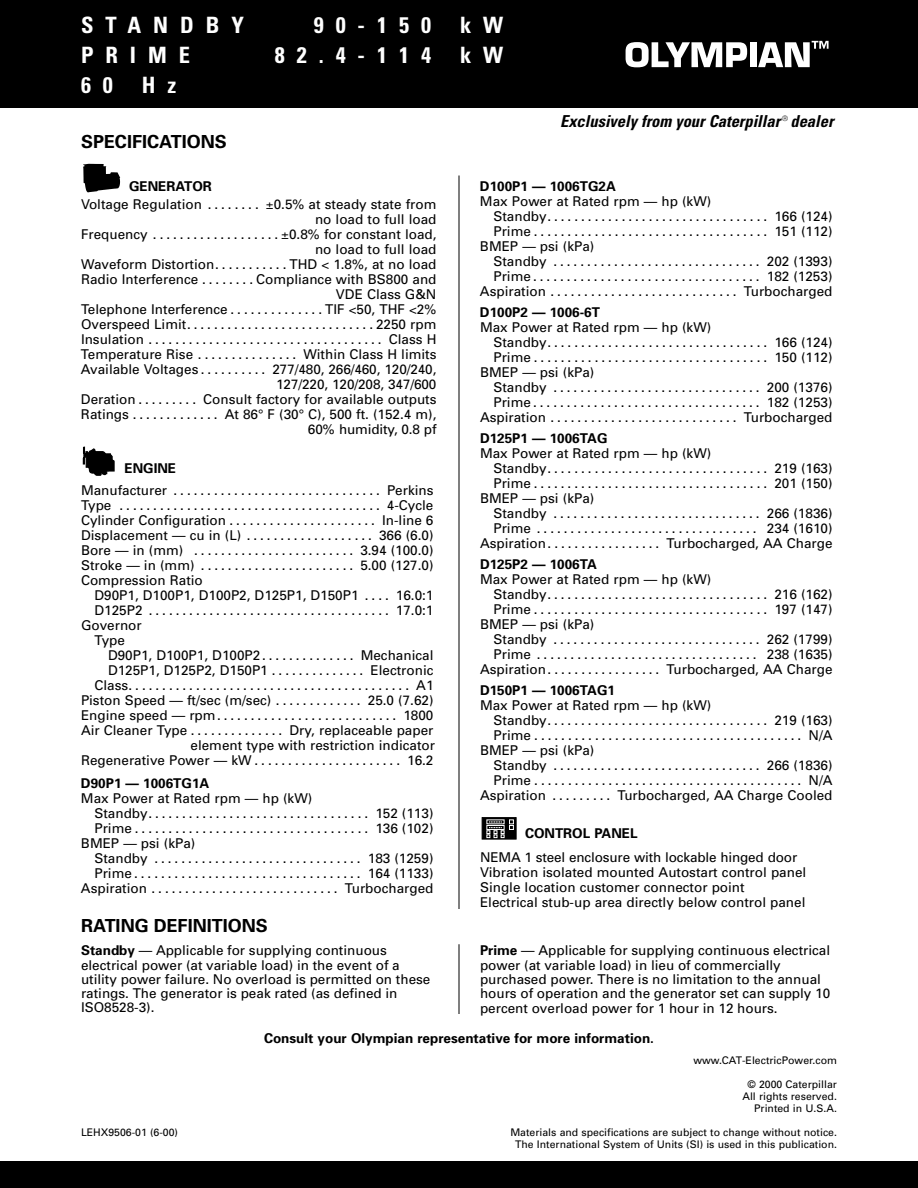
<style>
.page{position:relative;width:918px;height:1188px;background:#fff}
.page>*{position:absolute;margin:0;border:0;box-sizing:border-box;transform-origin:0 0}
.t1{font:700 condensed 22.5px "Univers";letter-spacing:.535em;color:#fff}
.t2{font:700 18px "Univers";color:#000}
.t3{font:italic 700 condensed 16.5px "Univers";color:#000}
.t4{font:13.5px/15px "Univers";color:#000}
.t5{font:700 13.5px "Univers";color:#000}
.t6{font:10.5px/12px "Univers";color:#000;text-align:right}
.s1{font-weight:700}
</style>
<div class="page">
<div style="left:0;top:0;width:918px;height:108px;background:#000"></div>
<svg style="left:626px;top:42px;width:121px;height:25px"></svg>
<div style="left:750px;top:42px;width:6px;height:25px;background:#fff"></div>
<svg style="left:758px;top:41px;width:71px;height:26px"></svg>
<div style="left:0;top:1161px;width:918px;height:27px;background:#000"></div>
<hr style="left:459px;top:944px;width:1px;height:70px;background:#000">
<div style="left:482px;top:817px;width:35px;height:22px;background:#000;border:1px solid #000"></div>
<svg style="left:486px;top:819px;width:28px;height:19px"></svg>
<svg style="left:82px;top:446px;width:33px;height:30px"></svg>
<svg style="left:83px;top:164px;width:37px;height:28px"></svg>
<hr style="left:459px;top:176px;width:1px;height:733px;background:#000">
<h1 class="t1" style="left:81px;top:17px;width:165px">STANDBY</h1>
<h1 class="t1" style="left:314px;top:17px;width:119px">90-150</h1>
<h1 class="t1" style="left:460px;top:17px;width:45px">k W</h1>
<h1 class="t1" style="left:81px;top:47px;width:111px">PRIME</h1>
<h1 class="t1" style="left:275px;top:47px;width:158px">82.4-114</h1>
<h1 class="t1" style="left:460px;top:47px;width:45px">k W</h1>
<h1 class="t1" style="left:81px;top:77px;width:33px">6 0</h1>
<h1 class="t1" style="left:142px;top:77px;width:36px">H z</h1>
<h2 class="t2" style="left:81px;top:135px;width:147px">SPECIFICATIONS</h2>
<p class="t3" style="left:560px;top:115px;width:275px">Exclusively from your Caterpillar ➔ dealer</p>
<p class="t5" style="left:129px;top:181px;width:85px">GENERATOR</p>
<p class="t4" style="left:81px;top:198px;width:357px;text-align:right">Voltage Regulation . . . . . . . . ±0.5% at steady state from no load to full load<br>Frequency . . . . . . . . . . . . . . . . . . . ±0.8% for constant load, no load to full load<br>Waveform Distortion. . . . . . . . . . . THD &lt; 1.8%, at no load Radio Interference . . . . . . . . Compliance with BS800 and VDE Class G&amp;N<br>Telephone Interference . . . . . . . . . . . . . . TIF &lt;50, THF &lt;2% Overspeed Limit............................2250 rpm Insulation................................... Class H Temperature Rise . . . . . . . . . . . . . . . Within Class H limits Available Voltages . . . . . . . . . . 277/480, 266/460, 120/240, 127/220, 120/208, 347/600<br>Deration . . . . . . . . . Consult factory for available outputs Ratings . . . . . . . . . . . . . At 86° F (30° C), 500 ft. (152.4 m), 60% humidity, 0.8 pf</p>
<p class="t5" style="left:124px;top:463px;width:53px">ENGINE</p>
<p class="t4" style="left:81px;top:484px;width:354px;text-align:justify">Manufacturer ............................... Perkins Type ....................................... 4-Cycle Cylinder Configuration . . . . . . . . . . . . . . . . . . . . . . In-line 6<br>Displacement — cu in (L) . . . . . . . . . . . . . . . . . . . 366 (6.0)<br>Bore — in (mm) ........................ 3.94 (100.0)<br>Stroke — in (mm) ....................... 5.00 (127.0)<br>Compression Ratio</p>
<p class="t4" style="left:95px;top:589px;width:341px">D90P1, D100P1, D100P2, D125P1, D150P1 . . . . 16.0:1</p>
<p class="t4" style="left:95px;top:604px;width:341px">D125P2 .................................... 17.0:1</p>
<p class="t4" style="left:81px;top:619px;width:62px">Governor</p>
<p class="t4" style="left:95px;top:634px;width:32px">Type</p>
<p class="t4" style="left:108px;top:649px;width:327px">D90P1, D100P1, D100P2. . . . . . . . . . . . . . Mechanical</p>
<p class="t4" style="left:108px;top:664px;width:327px">D125P1, D125P2, D150P1 . . . . . . . . . . . . . . Electronic</p>
<p class="t4" style="left:95px;top:679px;width:341px">Class.......................................... A1</p>
<p class="t4" style="left:81px;top:694px;width:354px">Piston Speed — ft/sec (m/sec) . . . . . . . . . . . . . 25.0 (7.62)</p>
<p class="t4" style="left:81px;top:709px;width:354px">Engine speed — rpm........................... 1800</p>
<p class="t4" style="left:81px;top:724px;width:354px">Air Cleaner Type . . . . . . . . . . . . . . Dry, replaceable paper</p>
<p class="t4" style="left:191px;top:739px;width:246px">element type with restriction indicator</p>
<p class="t4" style="left:81px;top:754px;width:354px">Regenerative Power — kW...................... 16.2</p>
<p class="t5" style="left:81px;top:778px;width:130px">D90P1 — 1006TG1A</p>
<p class="t4" style="left:81px;top:792px;width:233px">Max Power at Rated rpm — hp (kW)</p>
<p class="t4" style="left:94px;top:807px;width:341px">Standby................................. 152 (113)</p>
<p class="t4" style="left:94px;top:822px;width:341px">Prime................................... 136 (102)</p>
<p class="t4" style="left:81px;top:837px;width:116px">BMEP — psi (kPa)</p>
<p class="t4" style="left:94px;top:852px;width:341px">Standby ............................... 183 (1259)</p>
<p class="t4" style="left:94px;top:867px;width:341px">Prime.................................. 164 (1133)</p>
<p class="t4" style="left:81px;top:882px;width:354px">Aspiration ............................ Turbocharged</p>
<h2 class="t2" style="left:81px;top:919px;width:188px">RATING DEFINITIONS</h2>
<p class="t5" style="left:480px;top:181px;width:137px">D100P1 — 1006TG2A</p>
<p class="t4" style="left:480px;top:195px;width:233px">Max Power at Rated rpm — hp (kW)</p>
<p class="t4" style="left:493px;top:210px;width:341px">Standby................................. 166 (124)</p>
<p class="t4" style="left:493px;top:225px;width:341px">Prime................................... 151 (112)</p>
<p class="t4" style="left:480px;top:240px;width:116px">BMEP — psi (kPa)</p>
<p class="t4" style="left:493px;top:255px;width:341px">Standby ............................... 202 (1393)</p>
<p class="t4" style="left:493px;top:270px;width:341px">Prime.................................. 182 (1253)</p>
<p class="t4" style="left:480px;top:285px;width:354px">Aspiration ............................ Turbocharged</p>
<p class="t5" style="left:480px;top:307px;width:122px">D100P2 — 1006-6T</p>
<p class="t4" style="left:480px;top:321px;width:233px">Max Power at Rated rpm — hp (kW)</p>
<p class="t4" style="left:494px;top:336px;width:341px">Standby................................. 166 (124)</p>
<p class="t4" style="left:494px;top:351px;width:341px">Prime................................... 150 (112)</p>
<p class="t4" style="left:480px;top:366px;width:116px">BMEP — psi (kPa)</p>
<p class="t4" style="left:494px;top:381px;width:341px">Standby ............................... 200 (1376)</p>
<p class="t4" style="left:494px;top:396px;width:341px">Prime.................................. 182 (1253)</p>
<p class="t4" style="left:480px;top:411px;width:354px">Aspiration ............................ Turbocharged</p>
<p class="t5" style="left:480px;top:433px;width:129px">D125P1 — 1006TAG</p>
<p class="t4" style="left:480px;top:447px;width:233px">Max Power at Rated rpm — hp (kW)</p>
<p class="t4" style="left:494px;top:462px;width:341px">Standby................................. 219 (163)</p>
<p class="t4" style="left:494px;top:477px;width:341px">Prime................................... 201 (150)</p>
<p class="t4" style="left:480px;top:492px;width:116px">BMEP — psi (kPa)</p>
<p class="t4" style="left:494px;top:507px;width:341px">Standby ............................... 266 (1836)</p>
<p class="t4" style="left:494px;top:522px;width:341px">Prime ................................. 234 (1610)</p>
<p class="t4" style="left:480px;top:537px;width:354px">Aspiration. . . . . . . . . . . . . . . . . Turbocharged, AA Charge</p>
<p class="t5" style="left:480px;top:559px;width:119px">D125P2 — 1006TA</p>
<p class="t4" style="left:480px;top:573px;width:233px">Max Power at Rated rpm — hp (kW)</p>
<p class="t4" style="left:494px;top:588px;width:341px">Standby................................. 216 (162)</p>
<p class="t4" style="left:494px;top:603px;width:341px">Prime................................... 197 (147)</p>
<p class="t4" style="left:480px;top:618px;width:116px">BMEP — psi (kPa)</p>
<p class="t4" style="left:494px;top:633px;width:341px">Standby ............................... 262 (1799)</p>
<p class="t4" style="left:494px;top:648px;width:341px">Prime ................................. 238 (1635)</p>
<p class="t4" style="left:480px;top:663px;width:354px">Aspiration. . . . . . . . . . . . . . . . . Turbocharged, AA Charge</p>
<p class="t5" style="left:480px;top:685px;width:137px">D150P1 — 1006TAG1</p>
<p class="t4" style="left:480px;top:699px;width:233px">Max Power at Rated rpm — hp (kW)</p>
<p class="t4" style="left:494px;top:714px;width:341px">Standby................................. 219 (163)</p>
<p class="t4" style="left:494px;top:729px;width:341px">Prime........................................ N/A</p>
<p class="t4" style="left:480px;top:744px;width:116px">BMEP — psi (kPa)</p>
<p class="t4" style="left:494px;top:759px;width:341px">Standby ............................... 266 (1836)</p>
<p class="t4" style="left:494px;top:774px;width:341px">Prime........................................ N/A</p>
<p class="t4" style="left:480px;top:789px;width:354px">Aspiration . . . . . . . . . Turbocharged, AA Charge Cooled</p>
<p class="t5" style="left:525px;top:828px;width:114px">CONTROL PANEL</p>
<p class="t4" style="left:480px;top:851px;width:328px">NEMA 1 steel enclosure with lockable hinged door Vibration isolated mounted Autostart control panel Single location customer connector point<br>Electrical stub-up area directly below control panel</p>
<p class="t4" style="left:81px;top:945px;width:351px;line-height:14.2px"><span class="s1">Standby</span> — Applicable for supplying continuous electrical power (at variable load) in the event of a utility power failure. No overload is permitted on these ratings. The generator is peak rated (as defined in ISO8528-3).</p>
<p class="t4" style="left:480px;top:945px;width:352px;line-height:14.2px"><span class="s1">Prime</span> — Applicable for supplying continuous electrical power (at variable load) in lieu of commercially purchased power. There is no limitation to the annual hours of operation and the generator set can supply 10 percent overload power for 1 hour in 12 hours.</p>
<p class="t5" style="left:264px;top:1033px;width:391px">Consult your Olympian representative for more information.</p>
<p class="t6" style="left:693px;top:1055px;width:145px">www.CAT-ElectricPower.com</p>
<p class="t6" style="left:742px;top:1079px;width:96px">© 2000 Caterpillar<br>All rights reserved.<br>Printed in U.S.A.</p>
<p class="t6" style="left:81px;top:1127px;width:99px">LEHX9506-01 (6-00)</p>
<p class="t6" style="left:510px;top:1127px;width:328px;text-align:center">Materials and specifications are subject to change without notice.<br>The International System of Units (SI) is used in this publication.</p>
</div>
